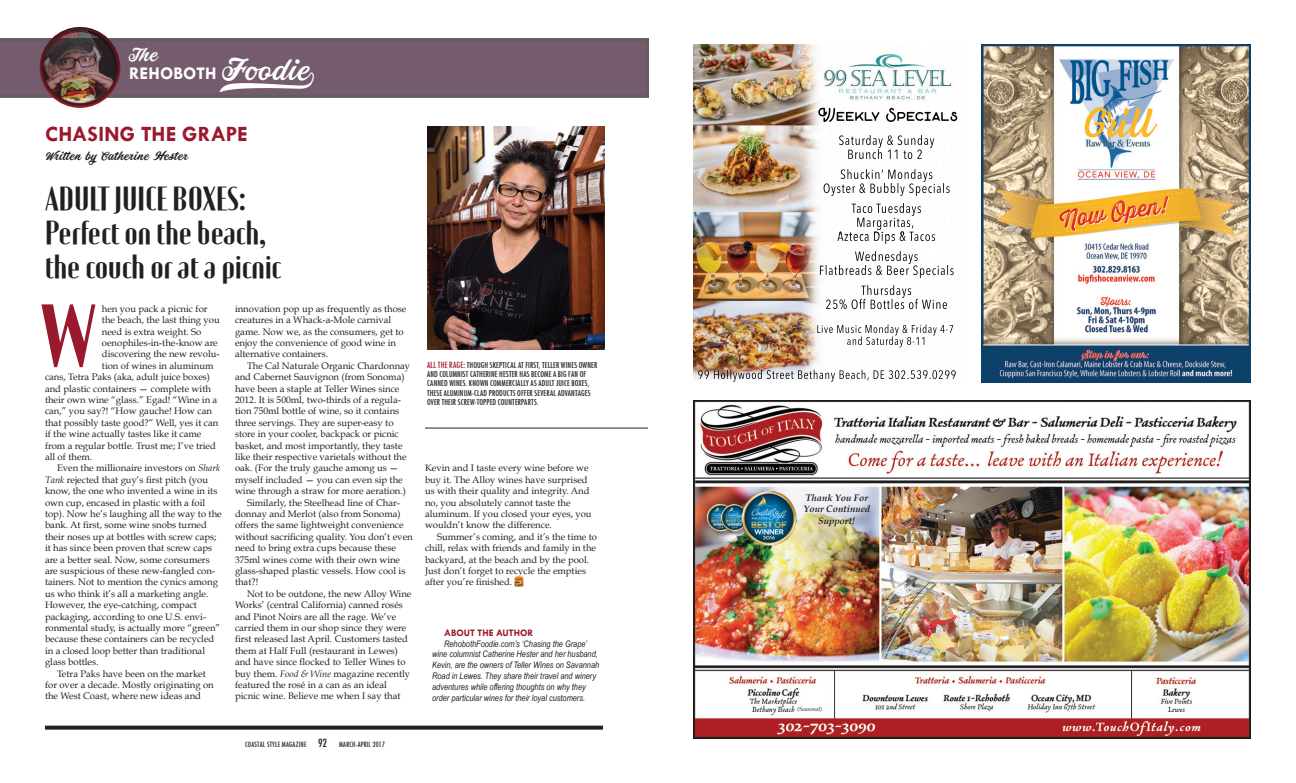
<style>
.page{position:relative;width:1296px;height:783px;background:#fff}
.page>*{position:absolute;margin:0;border:0;box-sizing:border-box;transform-origin:0 0}
.t1{font:80.4px "Eunoia";color:#991a2c}
.t2{font:30px/34px "Eunoia";color:#231f20}
.t3{font:29.4px "Painter";color:#fff}
.t4{font:700 22px "Tw Cen";letter-spacing:.01em;color:#991a2c}
.t5{font:18.6px "Painter";color:#fff}
.t6{font:700 18px "Tw Cen";letter-spacing:.005em;color:#fff}
.t7{font:12px "Painter";letter-spacing:.02em;color:#231f20}
.t8{font:11px "Fuji Normal";color:#231f20}
.t9{font:700 10px "Tw Cen";color:#991a2c}
.t10{font:9.5px/11.4px "Book Antiqua";color:#231f20}
.t11{font:italic 700 9.5px/11.4px "Book Antiqua";color:#231f20;text-align:center}
.t12{font:italic 9px/10.8px "Arial Narrow";color:#231f20}
.t13{font:7.8px/9.3px "Fuji Normal";letter-spacing:.02em;color:#231f20}
.t14{font:7px "Fuji Normal";letter-spacing:.03em;color:#231f20}
.t15{font:italic 6px "Book Antiqua";color:#231f20}
.s1{font-family:"Painter PERSONALUSEONLY"}
.s2{font-style:italic}
.s3{font-size:8.2px;color:#991a2c}
.s4{font-size:8.2px}
</style>
<div class="page">
<svg style="left:45px;top:726px;width:558px;height:4px;background:#363334"></svg>
<svg style="left:0;top:38px;width:649px;height:60px;background:#725b6c"></svg>
<div style="left:40px;top:27px;width:80px;height:81px;border:5px solid #991a2c;border-radius:50%"></div>
<img style="left:42px;top:28px;width:76px;height:77px;border-radius:38px">
<div style="left:41px;top:27px;width:78px;height:79px;border:3px solid #231f20;border-radius:50%"></div>
<img style="left:427px;top:126px;width:177px;height:223px">
<svg style="left:515px;top:577px;width:9px;height:9px"></svg>
<img style="left:693px;top:401px;width:558px;height:337px">
<div style="left:708px;top:506px;width:33px;height:32px;background:#231f20;opacity:.5"></div>
<img style="left:707px;top:504px;width:14px;height:28px">
<div style="left:722px;top:505px;width:31px;height:31px;background:#231f20;opacity:.5"></div>
<img style="left:721px;top:504px;width:19px;height:28px">
<img style="left:740px;top:490px;width:57px;height:56px">
<img style="left:693px;top:45px;width:265px;height:337px">
<img style="left:981px;top:45px;width:270px;height:337px">
<hr style="left:425px;top:428px;width:223px;height:1px;background:#231f20">
<p class="t5" style="left:129px;top:43px;width:31px">The</p>
<p class="t6" style="left:129px;top:62px;width:89px">REHOBOTH</p>
<p class="t3" style="left:222px;top:51px;width:188px">Foodie<span class="s1">&gt;</span></p>
<p class="t4" style="left:45px;top:121px;width:204px">CHASING THE GRAPE</p>
<p class="t7" style="left:46px;top:148px;width:144px">Written by Catherine Hester</p>
<p class="t2" style="left:45px;top:181px;width:238px">ADULT JUICE BOXES:<br>Perfect on the beach, the couch or at a picnic</p>
<p class="t1" style="left:41px;top:289px;width:57px">W</p>
<p class="t10" style="left:102px;top:303px;width:107px">hen you pack a picnic for</p>
<p class="t10" style="left:102px;top:314px;width:119px">the beach, the last thing you</p>
<p class="t10" style="left:102px;top:326px;width:101px">need is extra weight. So</p>
<p class="t10" style="left:102px;top:337px;width:117px">oenophiles-in-the-know are</p>
<p class="t10" style="left:102px;top:348px;width:119px">discovering the new revolu-</p>
<p class="t10" style="left:102px;top:360px;width:113px">tion of wines in aluminum</p>
<p class="t10" style="left:45px;top:371px;width:167px">cans, Tetra Paks (aka, adult juice boxes)</p>
<p class="t10" style="left:45px;top:383px;width:167px">and plastic containers — complete with</p>
<p class="t10" style="left:45px;top:394px;width:174px">their own wine “glass.” Egad! “Wine in a</p>
<p class="t10" style="left:45px;top:405px;width:168px">can,” you say?! “How gauche! How can</p>
<p class="t10" style="left:45px;top:417px;width:175px">that possibly taste good?” Well, yes it can</p>
<p class="t10" style="left:45px;top:428px;width:158px">if the wine actually tastes like it came</p>
<p class="t10" style="left:45px;top:440px;width:172px">from a regular bottle. Trust me; I’ve tried</p>
<p class="t10" style="left:45px;top:451px;width:49px">all of them.</p>
<p class="t10" style="left:45px;top:462px;width:178px;text-indent:12px">Even the millionaire investors on <span class="s2">Shark Tank</span> rejected that guy’s first pitch (you know, the one who invented a wine in its own cup, encased in plastic with a foil top). Now he’s laughing all the way to the bank. At first, some wine snobs turned their noses up at bottles with screw caps; it has since been proven that screw caps are a better seal. Now, some consumers are suspicious of these new-fangled con&shy;tainers. Not to mention the cynics among us who think it’s all a marketing angle.<br>However, the eye-catching, compact packaging, according to one U.S. envi&shy;ronmental study, is actually more “green” because these containers can be recycled in a closed loop better than traditional glass bottles.</p>
<p class="t10" style="left:45px;top:668px;width:170px;text-indent:12px">Tetra Paks have been on the market for over a decade. Mostly originating on the West Coast, where new ideas and</p>
<p class="t10" style="left:235px;top:303px;width:173px">innovation pop up as frequently as those creatures in a Whack-a-Mole carnival game. Now we, as the consumers, get to enjoy the convenience of good wine in alternative containers.</p>
<p class="t10" style="left:235px;top:360px;width:177px;text-indent:12px">The Cal Naturale Organic Chardonnay and Cabernet Sauvignon (from Sonoma) have been a staple at Teller Wines since 2012. It is 500ml, two-thirds of a regula&shy;tion 750ml bottle of wine, so it contains three servings. They are super-easy to store in your cooler, backpack or picnic basket, and most importantly, they taste like their respective varietals without the oak. (For the truly gauche among us — myself included — you can even sip the wine through a straw for more aeration.)</p>
<p class="t10" style="left:235px;top:497px;width:179px;text-indent:12px">Similarly, the Steelhead line of Char&shy;donnay and Merlot (also from Sonoma) offers the same lightweight convenience without sacrificing quality. You don’t even need to bring extra cups because these 375ml wines come with their own wine glass-shaped plastic vessels. How cool is that?!</p>
<p class="t10" style="left:235px;top:588px;width:178px;text-indent:12px">Not to be outdone, the new Alloy Wine Works’ (central California) canned rosés and Pinot Noirs are all the rage. We’ve carried them in our shop since they were first released last April. Customers tasted them at Half Full (restaurant in Lewes) and have since flocked to Teller Wines to buy them. <span class="s2">Food &amp; Wine</span> magazine recently featured the rosé in a can as an ideal picnic wine. Believe me when I say that</p>
<p class="t13" style="left:427px;top:360px;width:172px"><span class="s3">ALL THE RAGE</span><span class="s4">:</span> THOUGH SKEPTICAL AT FIRST, TELLER WINES OWNER AND COLUMNIST CATHERINE HESTER HAS BECOME A BIG FAN OF CANNED WINES. KNOWN COMMERCIALLY AS ADULT JUICE BOXES, THESE ALUMINUM-CLAD PRODUCTS OFFER SEVERAL ADVANTAGES OVER THEIR SCREW-TOPPED COUNTERPARTS.</p>
<p class="t10" style="left:425px;top:462px;width:168px">Kevin and I taste every wine before we buy it. The Alloy wines have surprised us with their quality and integrity. And no, you absolutely cannot taste the aluminum. If you closed your eyes, you wouldn’t know the difference.</p>
<p class="t10" style="left:425px;top:531px;width:174px;text-indent:12px">Summer’s coming, and it’s the time to chill, relax with friends and family in the backyard, at the beach and by the pool.<br>Just don’t forget to recycle the empties after you’re finished.</p>
<p class="t9" style="left:444px;top:627px;width:91px">ABOUT THE AUTHOR</p>
<p class="t12" style="left:432px;top:638px;width:169px;text-indent:12px">RehobothFoodie.com’s ‘Chasing the Grape’ wine columnist Catherine Hester and her husband, Kevin, are the owners of Teller Wines on Savannah Road in Lewes. They share their travel and winery adventures while offering thoughts on why they order particular wines for their loyal customers.</p>
<p class="t14" style="left:245px;top:740px;width:63px">COASTAL STYLE MAGAZINE</p>
<p class="t8" style="left:318px;top:736px;width:11px">92</p>
<p class="t14" style="left:339px;top:740px;width:47px">MARCH-APRIL 2017</p>
<p class="t11" style="left:804px;top:492px;width:68px">Thank You For<br>Your Continued<br>Support!</p>
<p class="t15" style="left:797px;top:705px;width:26px">(Seasonal)</p>
</div>
